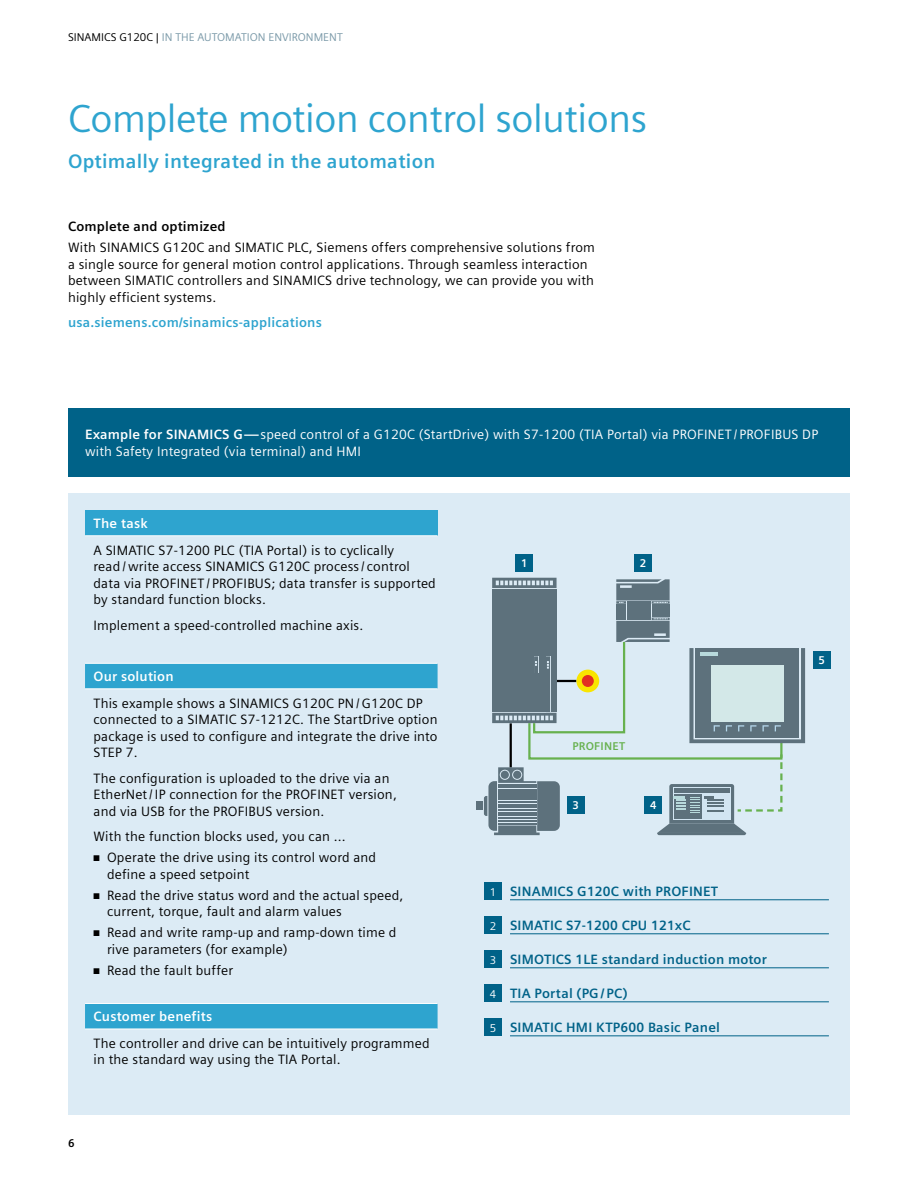
<style>
.page{position:relative;width:918px;height:1188px;background:#fff}
.page>*{position:absolute;margin:0;border:0;box-sizing:border-box;transform-origin:0 0}
.t1{font:39px "Siemens Sans";letter-spacing:-.01em;color:#2ea4cf}
.t2{font:700 19.5px "Siemens Sans";letter-spacing:.015em;color:#2ea4cf}
.t3{font:13.5px/16.5px "Siemens Sans";letter-spacing:.015em;color:#000}
.t4{font:13.5px/16.5px "Siemens Sans";letter-spacing:.015em;color:#fff}
.t5{font:700 13.5px "Siemens Sans";letter-spacing:.015em;color:#006288}
.t6{font:700 13.5px "Siemens Sans";letter-spacing:.015em;color:#2ea4cf}
.t7{font:700 13.5px "Siemens Sans";letter-spacing:.015em;color:#fff}
.t8{font:700 13.5px "Siemens Sans";letter-spacing:.015em;color:#000}
.t9{font:11.25px "Siemens Sans";color:#7b9aa9}
.t10{font:700 11.25px "Siemens Sans";letter-spacing:.02em;color:#67b14e}
.t11{font:700 11.25px "Siemens Sans";color:#fff}
.t12{font:700 11.25px "Siemens Sans";color:#000}
.s1{color:#000}
.s2{font-weight:700}
.s3{font-weight:400;font-size:11.25px;color:#fff}
</style>
<div class="page">
<div style="left:68px;top:493px;width:782px;height:622px;background:#dcebf5"></div>
<div style="left:85px;top:510px;width:353px;height:26px;background:#2ea4cf"></div>
<svg style="left:85px;top:664px;width:353px;height:365px"></svg>
<hr style="left:85px;top:535px;width:353px;height:1px;background:#fff">
<hr style="left:85px;top:663px;width:353px;height:1px;background:#fff">
<hr style="left:85px;top:688px;width:353px;height:1px;background:#fff">
<hr style="left:85px;top:1003px;width:353px;height:1px;background:#fff">
<hr style="left:85px;top:1029px;width:353px;height:1px;background:#fff">
<div style="left:616px;top:604px;width:10px;height:13px;background:#5d717c"></div>
<div style="left:652px;top:604px;width:18px;height:13px;background:#5d717c"></div>
<svg style="left:616px;top:579px;width:54px;height:25px"></svg>
<div style="left:627px;top:604px;width:24px;height:13px;background:#5d717c"></div>
<div style="left:476px;top:802px;width:7px;height:8px;background:#5d717c"></div>
<div style="left:516px;top:554px;width:17px;height:17px;background:#006288"></div>
<div style="left:634px;top:554px;width:17px;height:17px;background:#006288"></div>
<div style="left:813px;top:651px;width:17px;height:17px;background:#006288"></div>
<svg style="left:492px;top:578px;width:65px;height:10px"></svg>
<div style="left:492px;top:589px;width:65px;height:66px;background:#5d717c"></div>
<svg style="left:484px;top:618px;width:321px;height:217px"></svg>
<div style="left:551px;top:656px;width:6px;height:56px;background:#5d717c"></div>
<hr style="left:510px;top:899px;width:319px;height:1px;background:#006288">
<hr style="left:510px;top:933px;width:319px;height:1px;background:#006288">
<hr style="left:510px;top:967px;width:319px;height:1px;background:#006288">
<hr style="left:510px;top:1001px;width:319px;height:1px;background:#006288">
<hr style="left:510px;top:1035px;width:319px;height:1px;background:#006288">
<div style="left:485px;top:883px;width:17px;height:17px;background:#006288"></div>
<div style="left:485px;top:917px;width:17px;height:17px;background:#006288"></div>
<div style="left:485px;top:951px;width:17px;height:17px;background:#006288"></div>
<div style="left:485px;top:985px;width:17px;height:17px;background:#006288"></div>
<div style="left:485px;top:1019px;width:17px;height:17px;background:#006288"></div>
<div style="left:68px;top:408px;width:782px;height:68px;background:#006288"></div>
<p class="t9" style="left:68px;top:31px;width:276px"><span class="s1">SINAMICS G120C |</span> IN THE AUTOMATION ENVIRONMENT</p>
<h1 class="t1" style="left:68px;top:97px;width:581px">Complete motion control solutions</h1>
<h2 class="t2" style="left:68px;top:150px;width:369px">Optimally integrated in the automation</h2>
<p class="t8" style="left:68px;top:219px;width:159px">Complete and optimized</p>
<p class="t3" style="left:68px;top:240px;width:528px">With SINAMICS G120C and SIMATIC PLC, Siemens offers comprehensive solutions from a single source for general motion control applications. Through seamless interaction between SIMATIC controllers and SINAMICS drive technology, we can provide you with highly efficient systems.</p>
<p class="t6" style="left:68px;top:315px;width:255px">usa.siemens.com/sinamics-applications</p>
<p class="t4" style="left:85px;top:426px;width:735px"><span class="s2">Example for SINAMICS G—</span>speed control of a G120C (StartDrive) with S7-1200 (TIA Portal) via PROFINET / PROFIBUS DP with Safety Integrated (via terminal) and HMI</p>
<p class="t7" style="left:94px;top:516px;width:56px">The task</p>
<p class="t3" style="left:94px;top:542px;width:344px">A SIMATIC S7-1200 PLC (TIA Portal) is to cyclically<br>read /write access SINAMICS G120C process / control data via PROFINET / PROFIBUS; data transfer is supported by standard function blocks.</p>
<p class="t3" style="left:94px;top:617px;width:271px">Implement a speed-controlled machine axis.</p>
<p class="t7" style="left:94px;top:669px;width:82px">Our solution</p>
<p class="t3" style="left:94px;top:695px;width:346px">This example shows a SINAMICS G120C PN/G120C DP connected to a SIMATIC S7-1212C. The StartDrive option package is used to configure and integrate the drive into STEP 7.</p>
<p class="t3" style="left:94px;top:770px;width:305px">The configuration is uploaded to the drive via an<br>EtherNet/ IP connection for the PROFINET version, and via USB for the PROFIBUS version.</p>
<p class="t3" style="left:94px;top:828px;width:254px">With the function blocks used, you can ...</p>
<p class="t3" style="left:107px;top:849px;width:271px;text-indent:-14px">■ Operate the drive using its control word and define a speed setpoint</p>
<p class="t3" style="left:107px;top:887px;width:298px;text-indent:-14px">■ Read the drive status word and the actual speed, current, torque, fault and alarm values</p>
<p class="t3" style="left:107px;top:924px;width:291px;text-indent:-14px">■ Read and write ramp-up and ramp-down time d rive parameters (for example)</p>
<p class="t3" style="left:94px;top:962px;width:141px">■ Read the fault buffer</p>
<p class="t7" style="left:94px;top:1009px;width:120px">Customer benefits</p>
<p class="t3" style="left:94px;top:1035px;width:338px">The controller and drive can be intuitively programmed in the standard way using the TIA Portal.</p>
<p class="t12" style="left:68px;top:1137px;width:8px">6</p>
<p class="t11" style="left:521px;top:557px;width:8px">1</p>
<p class="t11" style="left:640px;top:557px;width:8px">2</p>
<p class="t10" style="left:573px;top:740px;width:54px">PROFINET</p>
<p class="t11" style="left:572px;top:799px;width:8px">3</p>
<p class="t11" style="left:650px;top:799px;width:8px">4</p>
<p class="t5" style="left:490px;top:883px;width:230px"><span class="s3">1</span> SINAMICS G120C with PROFINET</p>
<p class="t5" style="left:490px;top:917px;width:203px"><span class="s3">2</span> SIMATIC S7-1200 CPU 121xC</p>
<p class="t5" style="left:490px;top:951px;width:279px"><span class="s3">3</span> SIMOTICS 1LE standard induction motor</p>
<p class="t5" style="left:490px;top:985px;width:139px"><span class="s3">4</span> TIA Portal (PG / PC)</p>
<p class="t5" style="left:490px;top:1019px;width:232px"><span class="s3">5</span> SIMATIC HMI KTP600 Basic Panel</p>
<p class="t11" style="left:818px;top:654px;width:8px">5</p>
</div>
